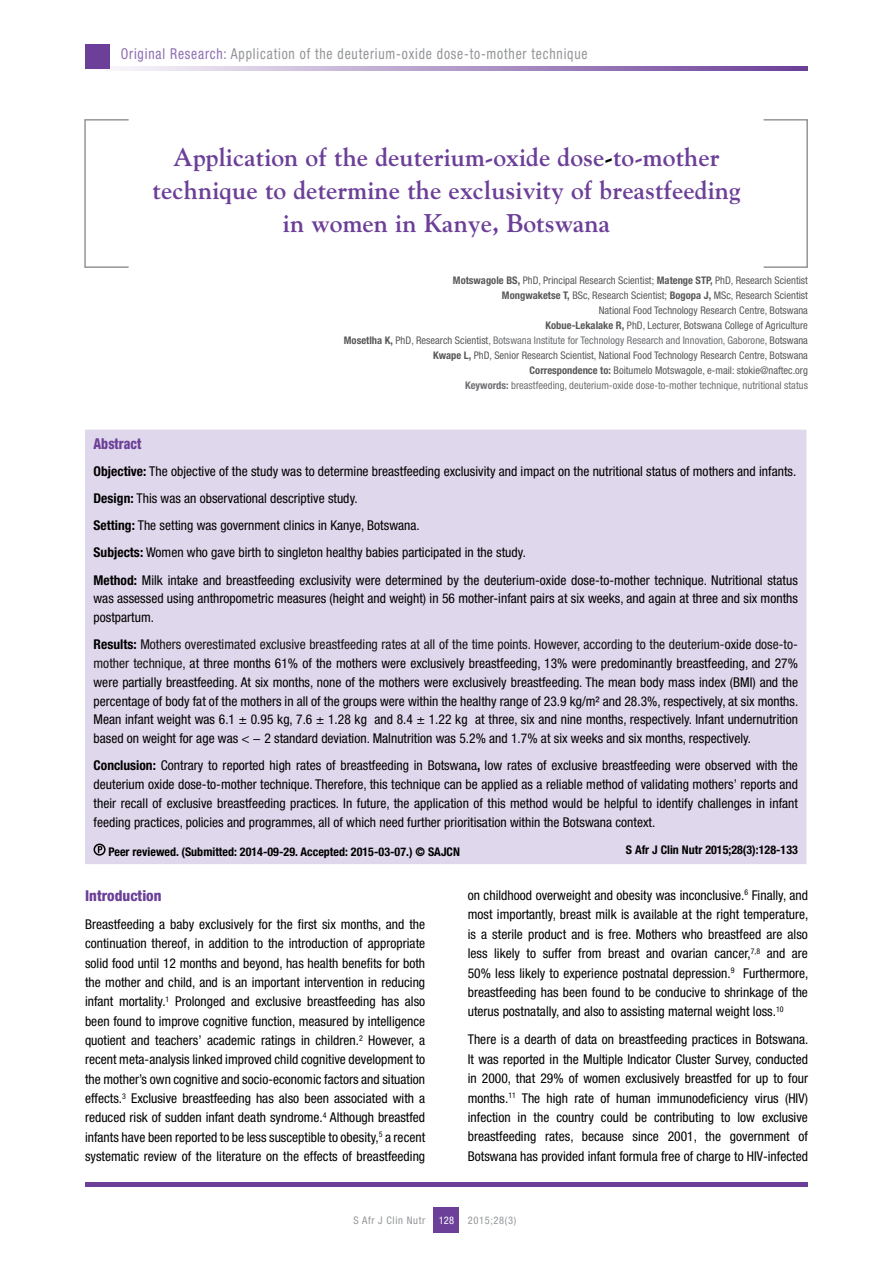
<style>
.page{position:relative;width:893px;height:1263px;background:#fff}
.page>*{position:absolute;margin:0;border:0;box-sizing:border-box;transform-origin:0 0}
.t1{font:700 25.5px/33px "Goudy";color:#6c3f98;text-align:center}
.t2{font:condensed 15px "Helvetica Neue LT Std";letter-spacing:.06em;color:#939598;scale:.91 1}
.t3{font:800 condensed 15px "Helvetica Neue LT Std";color:#6c3f98}
.t4{font:800 condensed 15px "Helvetica Neue LT Std";color:#6c3f98;scale:.9 1}
.t5{font:condensed 13.5px/19.4px "Helvetica Neue LT Std";color:#000;text-align:justify}
.t6{font:700 condensed 12px "Helvetica Neue LT Std";color:#000}
.t7{font:condensed 10.5px/15px "Helvetica Neue LT Std";color:#585858;text-align:right}
.t8{font:condensed 10.5px "Helvetica Neue LT Std";letter-spacing:.06em;color:#939598}
.t9{font:condensed 10.5px "Helvetica Neue LT Std";color:#fff}
.s1{color:#8d6fb1}
.s2{color:#000}
.s3{font-weight:700}
.s4{color:#6d6e71}
.s5{font-weight:700;color:#6d6e71}
.s6{color:#111}
</style>
<div class="page">
<div style="left:434px;top:1208px;width:25px;height:25px;background:#6c3f98"></div>
<div style="left:85px;top:1182px;width:723px;height:5px;background:#6c3f98"></div>
<svg style="left:85px;top:66px;width:723px;height:5px;background:#b29bc9"></svg>
<div style="left:763px;top:119px;width:45px;height:149px;border:2px solid #939598"></div>
<div style="left:84px;top:119px;width:45px;height:149px;border:2px solid #939598"></div>
<div style="left:85px;top:44px;width:24px;height:24px;background:#6c3f98"></div>
<div style="left:85px;top:430px;width:721px;height:434px;background:#dfd7eb"></div>
<div style="left:94px;top:843px;width:12px;height:13px;border:2px solid #000;border-radius:50%"></div>
<svg style="left:98px;top:846px;width:4px;height:7px"></svg>
<p class="t2" style="left:121px;top:45px;width:514px"><span class="s1">Original Research:</span> Application of the deuterium-oxide dose-to-mother technique</p>
<h1 class="t1" style="left:153px;top:140px;width:589px">Application of the deuterium-oxide dose<span class="s2">-</span>to-mother technique to determine the exclusivity of breastfeeding in women in Kanye, Botswana</h1>
<p class="t7" style="left:344px;top:272px;width:466px"><span class="s3">Motswagole BS,</span> PhD, Principal Research Scientist; <span class="s3">Matenge STP,</span> PhD, Research Scientist<br><span class="s3">Mongwaketse T,</span> BSc, Research Scientist; <span class="s3">Bogopa J,</span> MSc, Research Scientist<br>National Food Technology Research Centre, Botswana<br><span class="s3">Kobue-Lekalake R,</span> PhD, Lecturer, Botswana College of Agriculture<br><span class="s3">Mosetlha K,</span> PhD, Research Scientist<span class="s4">, Botswana Institute for Technology Research and Innovation, Gaborone</span>, Botswana <span class="s3">Kwape L,</span> PhD, Senior Research Scientist, National Food Technology Research Centre, Botswana<br><span class="s3">Correspondence to:</span> Boitumelo Motswagole, e-mail: stokie@naftec.org<br><span class="s5">Keywords:</span> <span class="s4">breastfeeding, deuterium-oxide dose-to-mother technique, nutritional status</span></p>
<p class="t4" style="left:94px;top:434px;width:55px">Abstract</p>
<p class="t5" style="left:94px;top:457px;width:706px;line-height:27.3px;text-align:left"><span class="s3">Objective:</span> The objective of the study was to determine breastfeeding exclusivity and impact on the nutritional status of mothers and infants.<br><span class="s3">Design:</span> This was an observational descriptive study.<br><span class="s3">Setting:</span> The setting was government clinics in Kanye, Botswana.<br><span class="s3">Subjects:</span> Women who gave birth to singleton healthy babies participated in the study.<br><span class="s3">Method:</span> Milk intake and breastfeeding exclusivity were determined by the deuterium-oxide dose-to-mother technique. Nutritional status</p>
<p class="t5" style="left:94px;top:589px;width:706px;line-height:18.8px">was assessed using anthropometric measures (height and weight) in 56 mother-infant pairs at six weeks, and again at three and six months postpartum.</p>
<p class="t5" style="left:94px;top:635px;width:706px;line-height:18.8px"><span class="s3">Results:</span> <span class="s6">Mothers overestimated exclusive breastfeeding rates at all of the time points. However, according to the deuterium-</span>oxide <span class="s6">dose-to&shy;mother technique,</span> at three months 61% of the mothers were exclusively breastfeeding, 13% were predominantly breastfeeding, and 27% were partially breastfeeding. At six months, none of the mothers were exclusively breastfeeding. The mean body mass index (BMI) and the percentage of body fat of the mothers in all of the groups were within the healthy range of 23.9 kg/m² and 28.3%, respectively, at six months.<br>Mean infant weight was 6.1 ± 0.95 kg, 7.6 ± 1.28 kg and 8.4 ± 1.22 kg at three, six and nine months, respectively. Infant undernutrition based on weight for age was &lt; − 2 standard deviation. Malnutrition was 5.2% and 1.7% at six weeks and six months, respectively.</p>
<p class="t5" style="left:94px;top:756px;width:706px;line-height:18.8px"><span class="s3">Conclusion:</span> Contrary to reported high rates of breastfeeding in Botswana<span class="s3">,</span> low rates of exclusive breastfeeding were observed with the deuterium oxide dose-to-mother technique. Therefore, this technique can be applied as a reliable method of validating mothers’ reports and their recall of exclusive breastfeeding practices. In future, the application of this method would be helpful to identify challenges in infant feeding practices, policies and programmes, all of which need further prioritisation within the Botswana context.</p>
<p class="t6" style="left:109px;top:844px;width:353px">Peer reviewed. (Submitted: 2014-09-29. Accepted: 2015-03-07.) © SAJCN</p>
<p class="t6" style="left:626px;top:842px;width:174px">S Afr J Clin Nutr 2015;28(3):128-133</p>
<p class="t3" style="left:85px;top:887px;width:78px">Introduction</p>
<p class="t5" style="left:85px;top:915px;width:342px">Breastfeeding a baby exclusively for the first six months, and the continuation thereof, in addition to the introduction of appropriate solid food until 12 months and beyond, has health benefits for both the mother and child, and is an important intervention in reducing infant mortality.<sup>1</sup> Prolonged and exclusive breastfeeding has also been found to improve cognitive function, measured by intelligence quotient and teachers’ academic ratings in children.<sup>2</sup> However, a recent meta-analysis linked improved child cognitive development to the mother’s own cognitive and socio-economic factors and situation effects.<sup>3</sup> Exclusive breastfeeding has also been associated with a reduced risk of sudden infant death syndrome.<sup>4</sup> Although breastfed infants have been reported to be less susceptible to obesity,<sup>5</sup> a recent systematic review of the literature on the effects of breastfeeding</p>
<p class="t5" style="left:468px;top:885px;width:342px">on childhood overweight and obesity was inconclusive.<sup>6</sup> Finally, and most importantly, breast milk is available at the right temperature, is a sterile product and is free. Mothers who breastfeed are also less likely to suffer from breast and ovarian cancer,<sup>7,8</sup> and are 50% less likely to experience postnatal depression.<sup>9</sup> Furthermore, breastfeeding has been found to be conducive to shrinkage of the uterus postnatally, and also to assisting maternal weight loss.<sup>10</sup></p>
<p class="t5" style="left:468px;top:1030px;width:342px">There is a dearth of data on breastfeeding practices in Botswana.<br>It was reported in the Multiple Indicator Cluster Survey, conducted in 2000, that 29% of women exclusively breastfed for up to four months.<sup>11</sup> The high rate of human immunodeficiency virus (HIV) infection in the country could be contributing to low exclusive breastfeeding rates, because since 2001, the government of Botswana has provided infant formula free of charge to HIV-infected</p>
<p class="t8" style="left:354px;top:1214px;width:73px">S Afr J Clin Nutr</p>
<p class="t8" style="left:468px;top:1214px;width:50px">2015;28(3)</p>
<p class="t9" style="left:439px;top:1214px;width:17px">128</p>
</div>
